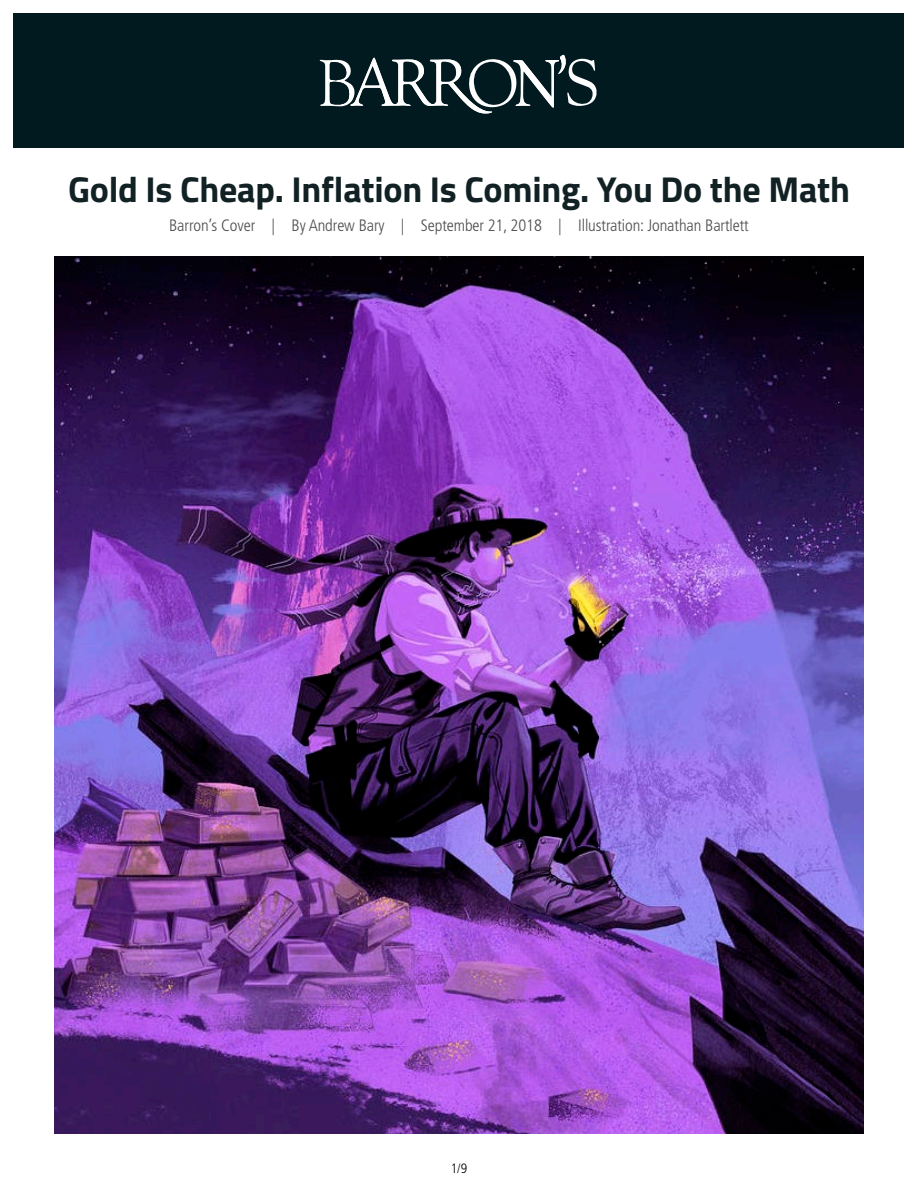
<style>
.page{position:relative;width:918px;height:1188px;background:#fff}
.page>*{position:absolute;margin:0;border:0;box-sizing:border-box;transform-origin:0 0}
.t1{font:700 36px "Titillium Web";letter-spacing:-.005em;color:#112124}
.t2{font:300 condensed 16.5px "Frutiger LT Std";letter-spacing:-.005em;color:#4d4d4e}
.t3{font:300 condensed 13.5px "Frutiger LT Std";color:#000}
</style>
<div class="page">
<img style="left:54px;top:256px;width:810px;height:878px">
<div style="left:14px;top:14px;width:890px;height:134px;background:#011a1f"></div>
<svg style="left:320px;top:54px;width:277px;height:60px"></svg>
<h1 class="t1" style="left:68px;top:161px;width:783px">Gold Is Cheap. Inflation Is Coming. You Do the Math</h1>
<p class="t2" style="left:169px;top:216px;width:581px">Barron’s Cover | By Andrew Bary | September 21, 2018 | Illustration: Jonathan Bartlett</p>
<p class="t3" style="left:451px;top:1160px;width:18px">1/9</p>
</div>
